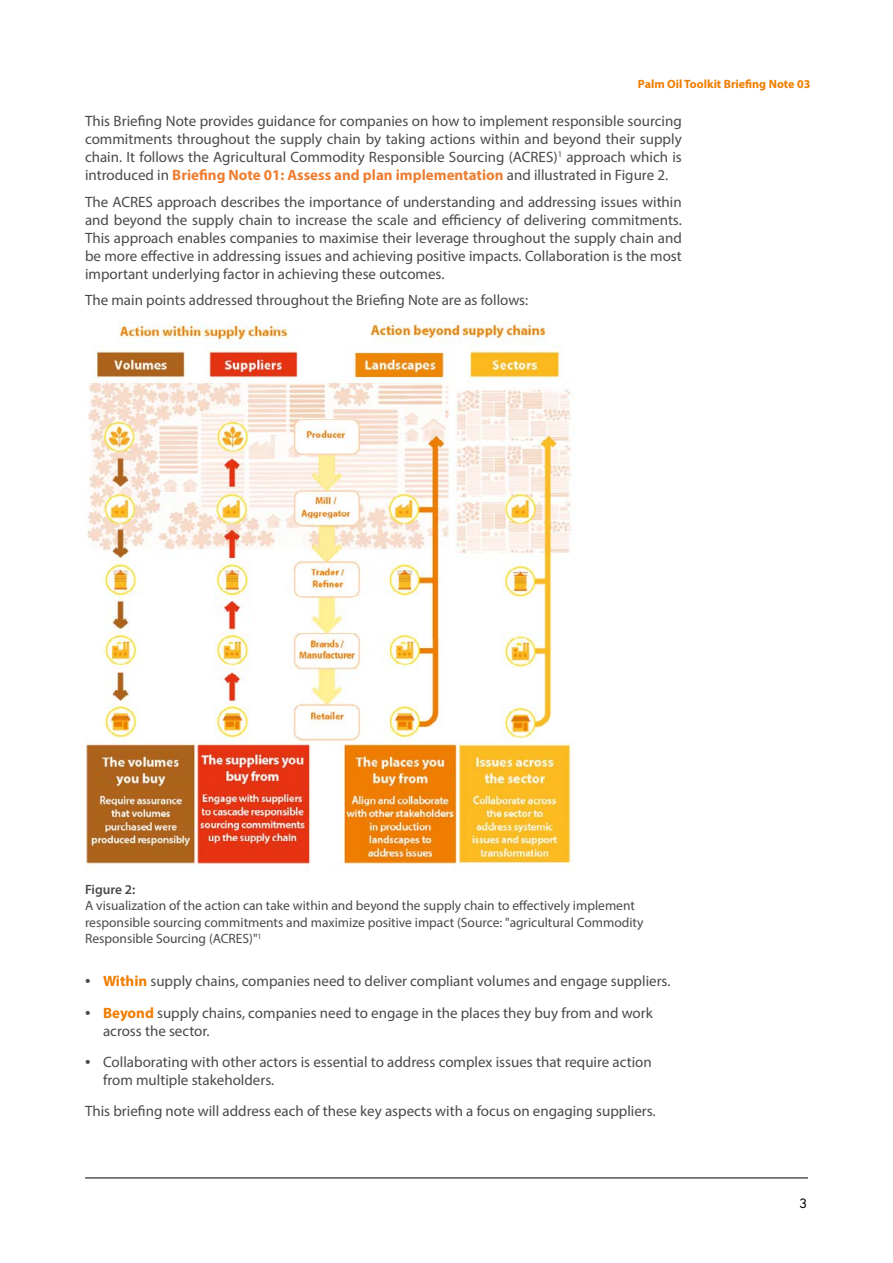
<style>
.page{position:relative;width:893px;height:1263px;background:#fff}
.page>*{position:absolute;margin:0;border:0;box-sizing:border-box;transform-origin:0 0}
.t1{font:15px/18px "Myriad Pro";color:#4a4a49;text-align:justify}
.t2{font:13.5px/16.5px "Myriad Pro";color:#4a4a49}
.t3{font:600 13.5px "Myriad Pro";color:#4a4a49}
.t4{font:13.5px "Europa";color:#000}
.t5{font:700 12px "Myriad Pro";color:#ef7d00}
.s1{font-weight:700;color:#ed7d31}
.s2{font-size:19.5px}
.s3{font-weight:700;color:#ef7d00}
</style>
<div class="page">
<hr style="left:85px;top:1177px;width:723px;height:1px;background:#000">
<img style="left:85px;top:322px;width:489px;height:549px">
<p class="t5" style="left:638px;top:76px;width:174px">Palm Oil Toolkit Briefing Note 03</p>
<p class="t1" style="left:85px;top:112px;width:598px">This Briefing Note provides guidance for companies on how to implement responsible sourcing commitments throughout the supply chain by taking actions within and beyond their supply chain. It follows the Agricultural Commodity Responsible Sourcing (ACRES)<sup>1</sup> approach which is introduced in <span class="s1">Briefing Note 01: Assess and plan implementation</span> and illustrated in Figure 2.</p>
<p class="t1" style="left:85px;top:192px;width:598px">The ACRES approach describes the importance of understanding and addressing issues within and beyond the supply chain to increase the scale and efficiency of delivering commitments.<br>This approach enables companies to maximise their leverage throughout the supply chain and be more effective in addressing issues and achieving positive impacts. Collaboration is the most important underlying factor in achieving these outcomes.</p>
<p class="t1" style="left:85px;top:291px;width:445px">The main points addressed throughout the Briefing Note are as follows:</p>
<p class="t3" style="left:85px;top:880px;width:52px">Figure 2:</p>
<p class="t2" style="left:85px;top:897px;width:560px">A visualization of the action can take within and beyond the supply chain to effectively implement responsible sourcing commitments and maximize positive impact (Source: "agricultural Commodity<br>Responsible Sourcing (ACRES)"<sup>1</sup></p>
<p class="t1" style="left:85px;top:972px;width:587px"><span class="s2">•</span> <span class="s3">Within</span> supply chains, companies need to deliver compliant volumes and engage suppliers.</p>
<p class="t1" style="left:103px;top:1004px;width:551px;text-indent:-18px"><span class="s2">•</span> <span class="s3">Beyond</span> supply chains, companies need to engage in the places they buy from and work across the sector.</p>
<p class="t1" style="left:103px;top:1053px;width:550px;text-indent:-18px"><span class="s2">•</span> Collaborating with other actors is essential to address complex issues that require action from multiple stakeholders.</p>
<p class="t1" style="left:85px;top:1102px;width:572px">This briefing note will address each of these key aspects with a focus on engaging suppliers.</p>
<p class="t4" style="left:799px;top:1195px;width:9px">3</p>
</div>
